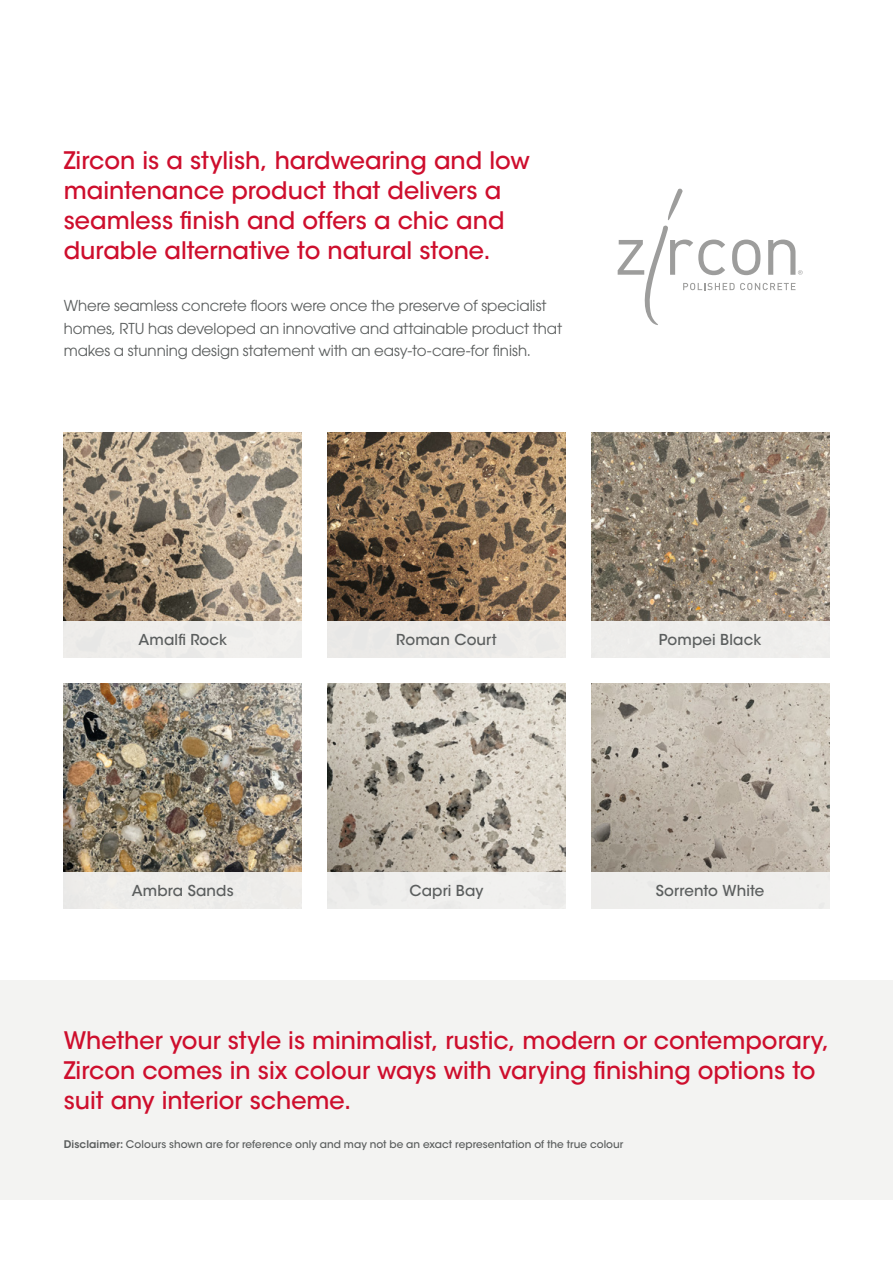
<style>
.page{position:relative;width:893px;height:1263px;background:#fff}
.page>*{position:absolute;margin:0;border:0;box-sizing:border-box;transform-origin:0 0}
.t1{font:500 24px/30px "ITC Avant Garde Std";color:#ce0e2d}
.t2{font:15px/22.5px "ITC Avant Garde Std";letter-spacing:-.01em;color:#5b5e5e}
.t3{font:500 15px "ITC Avant Garde Std";letter-spacing:.01em;color:#5b5e5e}
.t4{font:500 10.5px "ITC Avant Garde Std";letter-spacing:.005em;color:#5b5e5e}
.s1{font-weight:600}
</style>
<div class="page">
<div style="left:0;top:980px;width:893px;height:219px;background:#f3f3f2"></div>
<svg style="left:618px;top:188px;width:185px;height:137px"></svg>
<img style="left:64px;top:432px;width:238px;height:189px">
<div style="left:64px;top:621px;width:238px;height:37px;background:#eeedeb"></div>
<img style="left:327px;top:683px;width:239px;height:189px">
<div style="left:327px;top:872px;width:239px;height:36px;background:#f3f3f2"></div>
<img style="left:591px;top:432px;width:238px;height:189px">
<div style="left:591px;top:621px;width:238px;height:37px;background:#eeedeb"></div>
<img style="left:327px;top:432px;width:239px;height:189px">
<div style="left:327px;top:621px;width:239px;height:37px;background:#eceae8"></div>
<img style="left:591px;top:683px;width:238px;height:189px">
<div style="left:591px;top:872px;width:238px;height:36px;background:#f3f3f2"></div>
<img style="left:64px;top:683px;width:238px;height:189px">
<div style="left:64px;top:872px;width:238px;height:36px;background:#edecea"></div>
<p class="t1" style="left:64px;top:145px;width:467px">Zircon is a stylish, hardwearing and low maintenance product that delivers a seamless finish and offers a chic and durable alternative to natural stone.</p>
<p class="t2" style="left:64px;top:294px;width:500px">Where seamless concrete floors were once the preserve of specialist homes, RTU has developed an innovative and attainable product that makes a stunning design statement with an easy-to-care-for finish.</p>
<p class="t3" style="left:138px;top:630px;width:90px">Amalfi Rock</p>
<p class="t3" style="left:132px;top:881px;width:103px">Ambra Sands</p>
<p class="t3" style="left:396px;top:630px;width:102px">Roman Court</p>
<p class="t3" style="left:659px;top:630px;width:104px">Pompei Black</p>
<p class="t3" style="left:409px;top:881px;width:76px">Capri Bay</p>
<p class="t3" style="left:656px;top:881px;width:110px">Sorrento White</p>
<p class="t1" style="left:64px;top:1025px;width:767px">Whether your style is minimalist, rustic, modern or contemporary,<br>Zircon comes in six colour ways with varying finishing options to suit any interior scheme.</p>
<p class="t4" style="left:64px;top:1138px;width:561px"><span class="s1">Disclaimer:</span> Colours shown are for reference only and may not be an exact representation of the true colour</p>
</div>
